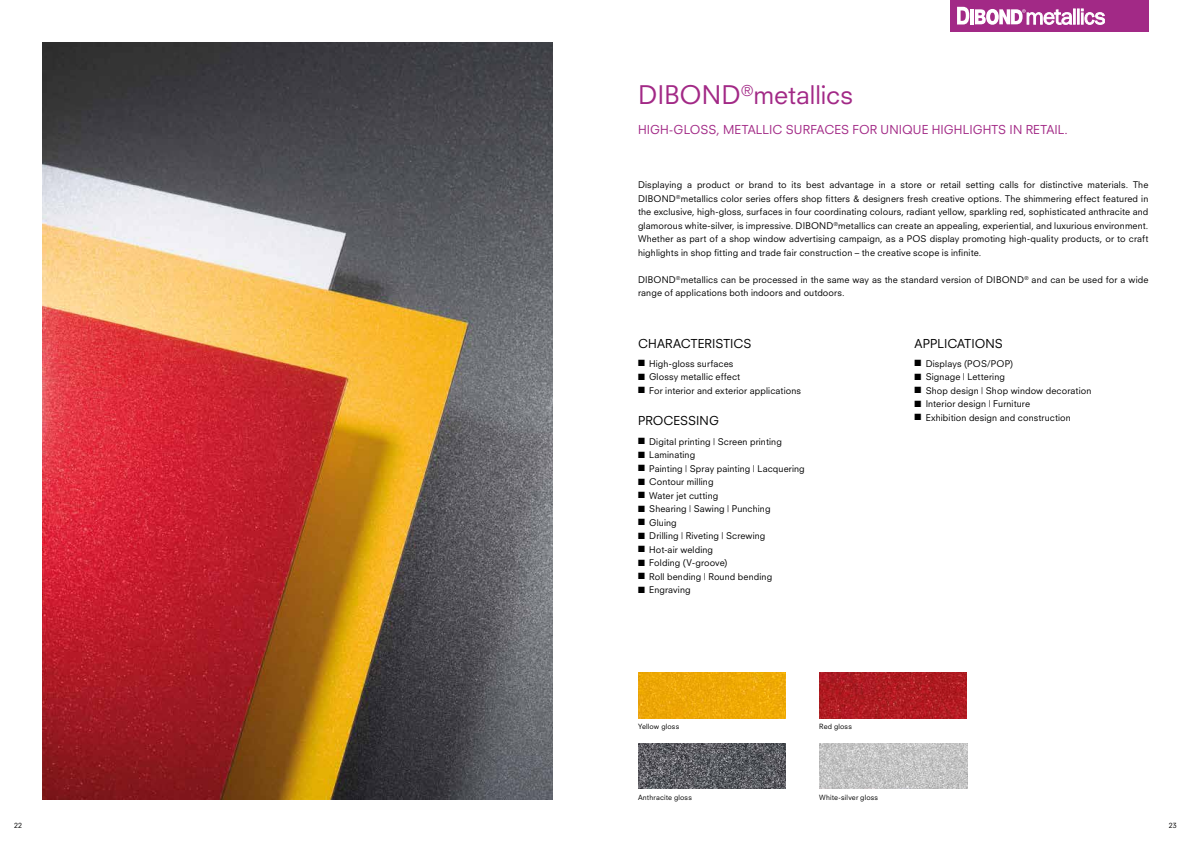
<style>
.page{position:relative;width:1191px;height:842px;background:#fff}
.page>*{position:absolute;margin:0;border:0;box-sizing:border-box;transform-origin:0 0}
.t1{font:25px "Neuzeit SLT Std";letter-spacing:-.005em;color:#a22986}
.t2{font:12px "Neuzeit SLT Std";letter-spacing:.005em;color:#a22986}
.t3{font:12px "Neuzeit SLT Std";letter-spacing:.005em;color:#000}
.t4{font:9px/13.5px "Neuzeit SLT Std";letter-spacing:.015em;color:#000;text-align:justify}
.t5{font:7px "Neuzeit SLT Std";letter-spacing:.025em;color:#000}
</style>
<div class="page">
<img style="left:638px;top:673px;width:147px;height:45px">
<div style="left:950px;top:0;width:198px;height:31px;background:#a22986"></div>
<img style="left:43px;top:43px;width:510px;height:756px">
<img style="left:638px;top:743px;width:147px;height:45px">
<img style="left:819px;top:673px;width:147px;height:45px">
<svg style="left:957px;top:7px;width:12px;height:18px"></svg>
<hr style="left:970px;top:9px;width:3px;height:15px;background:#fff">
<svg style="left:975px;top:9px;width:130px;height:16px"></svg>
<img style="left:819px;top:743px;width:148px;height:45px">
<h1 class="t1" style="left:638px;top:79px;width:216px">DIBOND<sup>®</sup>metallics</h1>
<h2 class="t2" style="left:638px;top:122px;width:431px">HIGH-GLOSS, METALLIC SURFACES FOR UNIQUE HIGHLIGHTS IN RETAIL.</h2>
<p class="t4" style="left:638px;top:178px;width:512px">Displaying a product or brand to its best advantage in a store or retail setting calls for distinctive materials. The DIBOND<sup>®</sup>metallics color series offers shop fitters &amp; designers fresh creative options. The shimmering effect featured in the exclusive, high-gloss, surfaces in four coordinating colours, radiant yellow, sparkling red, sophisticated anthracite and glamorous white-silver, is impressive. DIBOND<sup>®</sup>metallics can create an appealing, experiential, and luxurious environment.<br>Whether as part of a shop window advertising campaign, as a POS display promoting high-quality products, or to craft highlights in shop fitting and trade fair construction – the creative scope is infinite.</p>
<p class="t4" style="left:638px;top:273px;width:512px">DIBOND<sup>®</sup>metallics can be processed in the same way as the standard version of DIBOND<sup>®</sup> and can be used for a wide range of applications both indoors and outdoors.</p>
<h2 class="t3" style="left:638px;top:336px;width:115px">CHARACTERISTICS</h2>
<p class="t4" style="left:638px;top:357px;width:97px">■ High-gloss surfaces</p>
<p class="t4" style="left:638px;top:370px;width:104px">■ Glossy metallic effect</p>
<p class="t4" style="left:638px;top:384px;width:164px">■ For interior and exterior applications</p>
<h2 class="t3" style="left:638px;top:414px;width:82px">PROCESSING</h2>
<p class="t4" style="left:638px;top:434px;width:145px">■ Digital printing | Screen printing</p>
<p class="t4" style="left:638px;top:448px;width:59px">■ Laminating</p>
<p class="t4" style="left:638px;top:461px;width:168px">■ Painting | Spray painting | Lacquering</p>
<p class="t4" style="left:638px;top:475px;width:77px">■ Contour milling</p>
<p class="t4" style="left:638px;top:488px;width:82px">■ Water jet cutting</p>
<p class="t4" style="left:638px;top:502px;width:134px">■ Shearing | Sawing | Punching</p>
<p class="t4" style="left:638px;top:515px;width:40px">■ Gluing</p>
<p class="t4" style="left:638px;top:529px;width:129px">■ Drilling | Riveting | Screwing</p>
<p class="t4" style="left:638px;top:542px;width:77px">■ Hot-air welding</p>
<p class="t4" style="left:638px;top:556px;width:91px">■ Folding (V‑groove)</p>
<p class="t4" style="left:638px;top:569px;width:136px">■ Roll bending | Round bending</p>
<p class="t4" style="left:638px;top:583px;width:54px">■ Engraving</p>
<h2 class="t3" style="left:914px;top:336px;width:90px">APPLICATIONS</h2>
<p class="t4" style="left:914px;top:357px;width:100px">■ Displays (POS/POP)</p>
<p class="t4" style="left:914px;top:370px;width:92px">■ Signage | Lettering</p>
<p class="t4" style="left:914px;top:384px;width:178px">■ Shop design | Shop window decoration</p>
<p class="t4" style="left:914px;top:397px;width:117px">■ Interior design | Furniture</p>
<p class="t4" style="left:914px;top:411px;width:158px">■ Exhibition design and construction</p>
<p class="t5" style="left:638px;top:722px;width:43px">Yellow gloss</p>
<p class="t5" style="left:819px;top:722px;width:34px">Red gloss</p>
<p class="t5" style="left:638px;top:793px;width:55px">Anthracite gloss</p>
<p class="t5" style="left:819px;top:793px;width:60px">White-silver gloss</p>
<p class="t5" style="left:14px;top:821px;width:10px">22</p>
<p class="t5" style="left:1168px;top:821px;width:9px">23</p>
</div>
